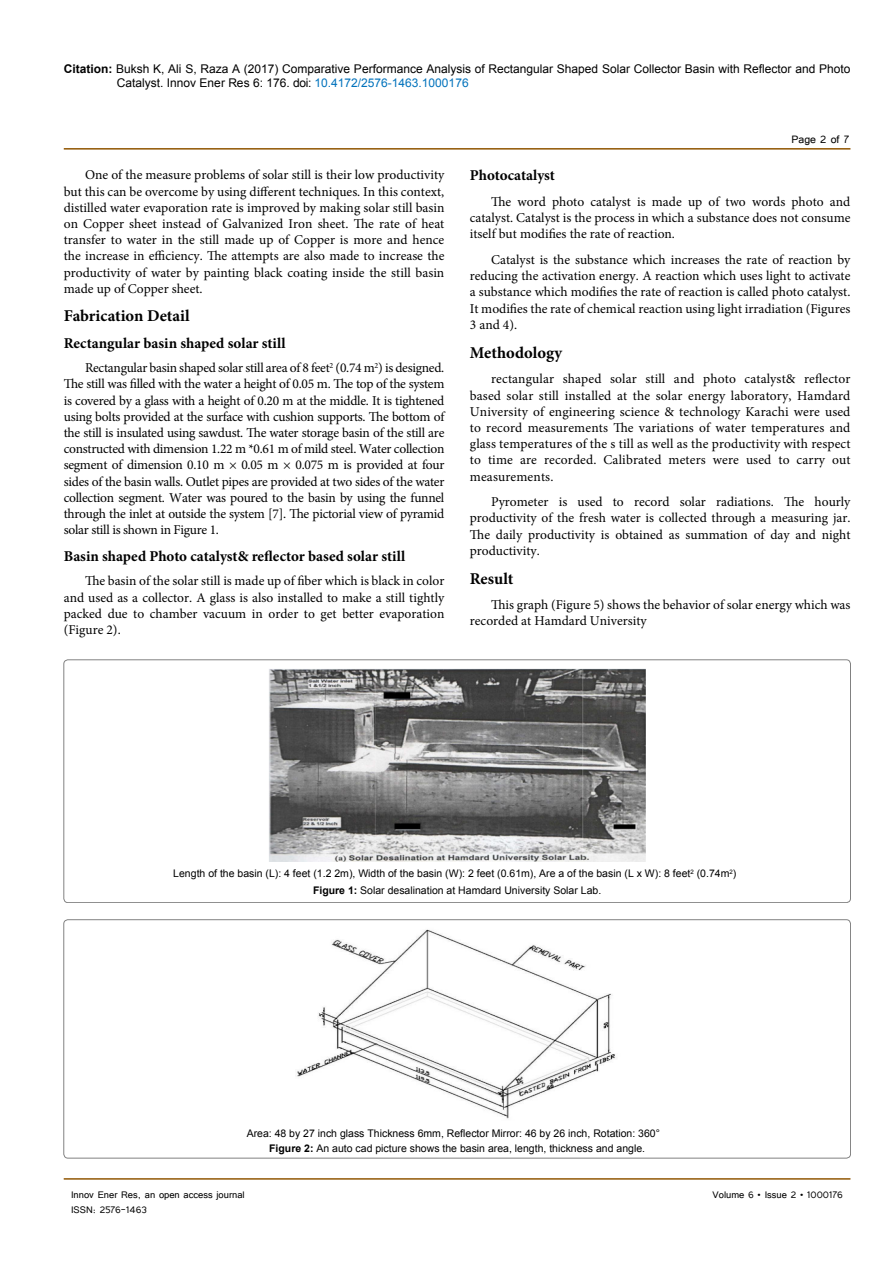
<style>
.page{position:relative;width:893px;height:1263px;background:#fff}
.page>*{position:absolute;margin:0;border:0;box-sizing:border-box;transform-origin:0 0}
.t1{font:700 16.5px "Minion Pro";color:#000}
.t2{font:700 15px "Minion Pro";color:#000}
.t3{font:13.5px/16.2px "Minion Pro";color:#000;text-align:justify}
.t4{font:13.5px "Tunga";color:#000}
.t5{font:12px/14.4px "Arial";color:#000}
.t6{font:12px "Tunga";color:#000}
.t7{font:10.5px/16.8px "Arial";color:#000;text-align:center}
.s1{font-weight:700}
.s2{color:#0072bc}
</style>
<div class="page">
<hr style="left:64px;top:148px;width:786px;height:2px;background:#905501">
<hr style="left:64px;top:1179px;width:786px;height:1px;background:#905501">
<img style="left:269px;top:668px;width:377px;height:193px">
<div style="left:64px;top:660px;width:786px;height:243px;border:1px solid #000;border-radius:4px"></div>
<img style="left:297px;top:929px;width:319px;height:190px">
<div style="left:64px;top:920px;width:787px;height:238px;border:1px solid #000;border-radius:4px"></div>
<p class="t5" style="left:117px;top:61px;width:735px;text-indent:-53px"><span class="s1">Citation:</span> Buksh K, Ali S, Raza A (2017) Comparative Performance Analysis of Rectangular Shaped Solar Collector Basin with Reflector and Photo<br>Catalyst. Innov Ener Res 6: 176. doi: <span class="s2">10.4172/2576-1463.1000176</span></p>
<p class="t3" style="left:64px;top:167px;width:382px;text-indent:21px">One of the measure problems of solar still is their low productivity but this can be overcome by using different techniques. In this context, distilled water evaporation rate is improved by making solar still basin on Copper sheet instead of Galvanized Iron sheet. The rate of heat transfer to water in the still made up of Copper is more and hence the increase in efficiency. The attempts are also made to increase the productivity of water by painting black coating inside the still basin made up of Copper sheet.</p>
<p class="t1" style="left:64px;top:304px;width:127px">Fabrication Detail</p>
<p class="t2" style="left:64px;top:332px;width:223px">Rectangular basin shaped solar still</p>
<p class="t3" style="left:64px;top:360px;width:382px;text-indent:21px">Rectangular basin shaped solar still area of 8 feet<sup>2</sup> (0.74 m<sup>2</sup>) is designed.<br>The still was filled with the water a height of 0.05 m. The top of the system is covered by a glass with a height of 0.20 m at the middle. It is tightened using bolts provided at the surface with cushion supports. The bottom of the still is insulated using sawdust. The water storage basin of the still are constructed with dimension 1.22 m *0.61 m of mild steel. Water collection segment of dimension 0.10 m × 0.05 m × 0.075 m is provided at four sides of the basin walls. Outlet pipes are provided at two sides of the water collection segment. Water was poured to the basin by using the funnel through the inlet at outside the system [7]. The pictorial view of pyramid solar still is shown in Figure 1.</p>
<p class="t2" style="left:64px;top:545px;width:343px">Basin shaped Photo catalyst&amp; reflector based solar still</p>
<p class="t3" style="left:64px;top:573px;width:382px;text-indent:21px">The basin of the solar still is made up of fiber which is black in color and used as a collector. A glass is also installed to make a still tightly packed due to chamber vacuum in order to get better evaporation (Figure 2).</p>
<p class="t4" style="left:791px;top:131px;width:59px">Page 2 of 7</p>
<p class="t2" style="left:470px;top:165px;width:87px">Photocatalyst</p>
<p class="t3" style="left:470px;top:194px;width:382px;text-indent:21px">The word photo catalyst is made up of two words photo and catalyst. Catalyst is the process in which a substance does not consume itself but modifies the rate of reaction.</p>
<p class="t3" style="left:470px;top:252px;width:382px;text-indent:21px">Catalyst is the substance which increases the rate of reaction by reducing the activation energy. A reaction which uses light to activate a substance which modifies the rate of reaction is called photo catalyst.<br>It modifies the rate of chemical reaction using light irradiation (Figures 3 and 4).</p>
<p class="t1" style="left:470px;top:341px;width:94px">Methodology</p>
<p class="t3" style="left:470px;top:371px;width:382px;text-indent:21px">rectangular shaped solar still and photo catalyst&amp; reflector based solar still installed at the solar energy laboratory, Hamdard University of engineering science &amp; technology Karachi were used to record measurements The variations of water temperatures and glass temperatures of the s till as well as the productivity with respect to time are recorded. Calibrated meters were used to carry out measurements.</p>
<p class="t3" style="left:470px;top:494px;width:382px;text-indent:21px">Pyrometer is used to record solar radiations. The hourly productivity of the fresh water is collected through a measuring jar.<br>The daily productivity is obtained as summation of day and night productivity.</p>
<p class="t1" style="left:470px;top:567px;width:45px">Result</p>
<p class="t3" style="left:470px;top:596px;width:382px;text-indent:21px">This graph (Figure 5) shows the behavior of solar energy which was recorded at Hamdard University</p>
<p class="t7" style="left:173px;top:865px;width:564px">Length of the basin (L): 4 feet (1.2 2m), Width of the basin (W): 2 feet (0.61m), Are a of the basin (L x W): 8 feet<sup>2</sup> (0.74m<sup>2</sup>)<br><span class="s1">Figure 1:</span> Solar desalination at Hamdard University Solar Lab.</p>
<p class="t7" style="left:269px;top:1125px;width:392px;line-height:15.6px;text-align:left;text-indent:-23px">Area: 48 by 27 inch glass Thickness 6mm, Reflector Mirror: 46 by 26 inch, Rotation: 360°<br><span class="s1">Figure 2:</span> An auto cad picture shows the basin area, length, thickness and angle.</p>
<p class="t6" style="left:71px;top:1187px;width:175px">Innov Ener Res, an open access journal</p>
<p class="t6" style="left:713px;top:1187px;width:132px">Volume 6 • Issue 2 • 1000176</p>
<p class="t6" style="left:71px;top:1202px;width:77px">ISSN: 2576-1463</p>
</div>
